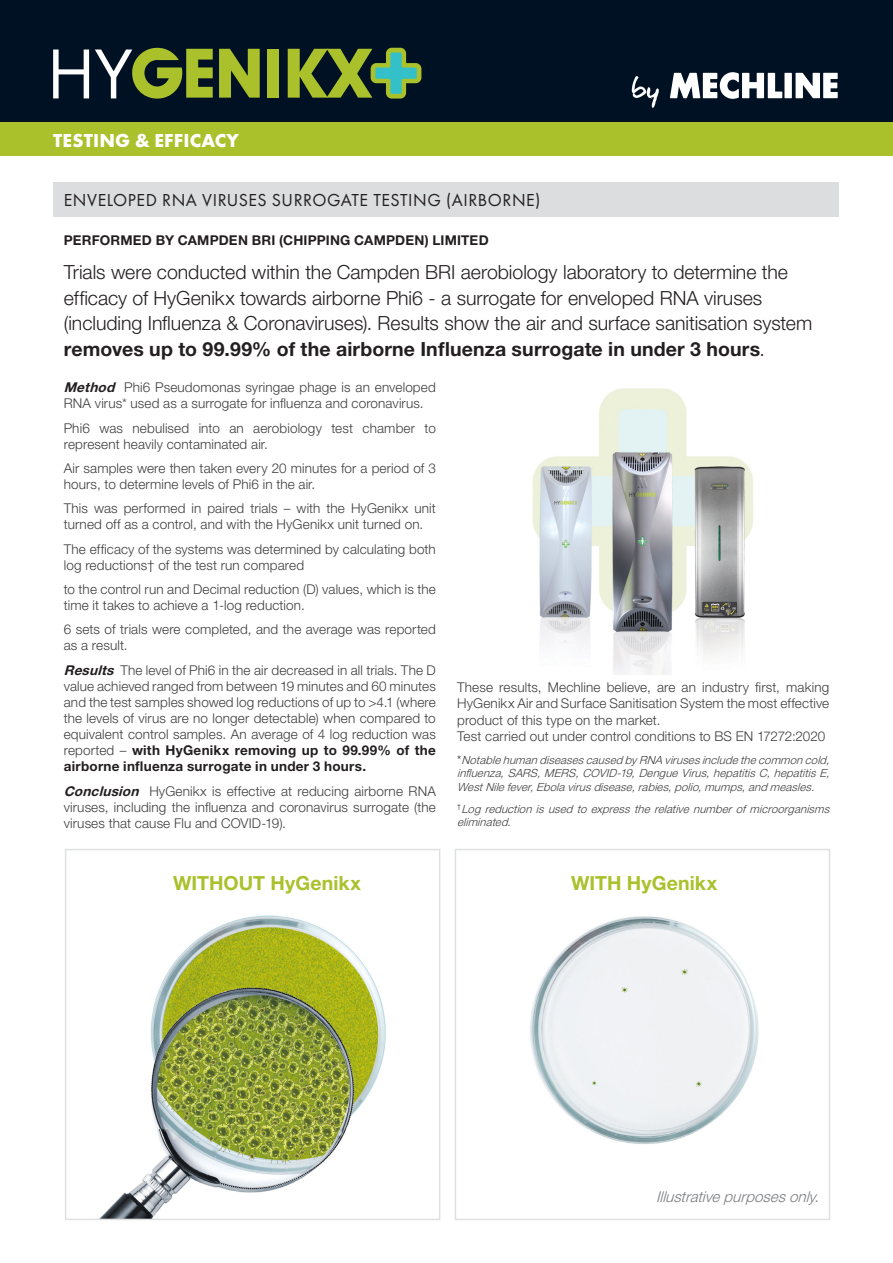
<style>
.page{position:relative;width:893px;height:1263px;background:#fff}
.page>*{position:absolute;margin:0;border:0;box-sizing:border-box;transform-origin:0 0}
.Lv4_Subheadings__green{font:300 19.5px/25.5px "Helvetica Neue LT Pro";color:#231f20}
.Lv4_Subheadings__green-2{font:700 19.5px "Helvetica Neue LT Pro";letter-spacing:.005em;color:#aac12c}
.t1{font:700 19.5px "Futura PT";letter-spacing:.01em;color:#fff}
.Lv4_Subheadings__green-3{font:18px "Futura PT";letter-spacing:.03em;color:#231f20}
.Lv4_Subheadings__green-4{font:italic 300 15px "Helvetica Neue LT Pro";color:#7a7c7f}
.Lv4_Subheadings__green-5{font:300 13.5px/16.2px "Helvetica Neue LT Pro";letter-spacing:.01em;color:#3e3e3f}
.Lv4_Subheadings__green-6{font:700 13.5px "Helvetica Neue LT Pro";letter-spacing:.015em;color:#231f20}
.Lv4_Subheadings__green-7{font:italic 300 11.25px/13.5px "Helvetica Neue LT Pro";color:#3e3e3f;text-align:justify}
.s1{font-weight:700}
.s2{font-weight:700;font-style:italic;color:#231f20}
.s3{font-weight:700;color:#231f20}
.s4{font-style:normal;font-size:12px;color:#231f20}
</style>
<div class="page">
<img style="left:532px;top:388px;width:221px;height:286px">
<div style="left:53px;top:183px;width:786px;height:34px;background:#dcdddf"></div>
<div style="left:0;top:0;width:893px;height:153px;background:#001123"></div>
<div style="left:0;top:122px;width:893px;height:34px;background:#aac12c"></div>
<svg style="left:632px;top:76px;width:27px;height:32px"></svg>
<svg style="left:670px;top:72px;width:112px;height:27px"></svg>
<div style="left:784px;top:73px;width:8px;height:25px;background:#fff"></div>
<svg style="left:796px;top:73px;width:42px;height:25px"></svg>
<svg style="left:219px;top:49px;width:41px;height:49px"></svg>
<div style="left:267px;top:49px;width:12px;height:49px;background:#aac12c"></div>
<svg style="left:53px;top:50px;width:36px;height:48px"></svg>
<svg style="left:95px;top:48px;width:118px;height:51px"></svg>
<svg style="left:288px;top:48px;width:133px;height:51px"></svg>
<img style="left:101px;top:915px;width:285px;height:302px">
<div style="left:65px;top:849px;width:375px;height:371px;border:2px solid #dfe0e2"></div>
<img style="left:530px;top:916px;width:229px;height:228px">
<div style="left:455px;top:849px;width:375px;height:371px;border:2px solid #dfe0e2"></div>
<p class="t1" style="left:53px;top:127px;width:187px">TESTING &amp; EFFICACY</p>
<p class="Lv4_Subheadings__green-3" style="left:64px;top:189px;width:478px">ENVELOPED RNA VIRUSES SURROGATE TESTING (AIRBORNE)</p>
<p class="Lv4_Subheadings__green-6" style="left:64px;top:232px;width:426px">PERFORMED BY CAMPDEN BRI (CHIPPING CAMPDEN) LIMITED</p>
<p class="Lv4_Subheadings__green" style="left:64px;top:259px;width:750px">Trials were conducted within the Campden BRI aerobiology laboratory to determine the efficacy of HyGenikx towards airborne Phi6 - a surrogate for enveloped RNA viruses (including Influenza &amp; Coronaviruses). Results show the air and surface sanitisation system <span class="s1">removes up to 99.99% of the airborne Influenza surrogate in under 3 hours</span>.</p>
<p class="Lv4_Subheadings__green-5" style="left:64px;top:379px;width:374px"><span class="s2">Method</span> Phi6 Pseudomonas syringae phage is an enveloped<br>RNA virus* used as a surrogate for influenza and coronavirus.</p>
<p class="Lv4_Subheadings__green-5" style="left:64px;top:419px;width:374px">Phi6 was nebulised into an aerobiology test chamber to represent heavily contaminated air.</p>
<p class="Lv4_Subheadings__green-5" style="left:64px;top:460px;width:374px">Air samples were then taken every 20 minutes for a period of 3 hours, to determine levels of Phi6 in the air.</p>
<p class="Lv4_Subheadings__green-5" style="left:64px;top:500px;width:374px">This was performed in paired trials – with the HyGenikx unit turned off as a control, and with the HyGenikx unit turned on.</p>
<p class="Lv4_Subheadings__green-5" style="left:64px;top:540px;width:374px">The efficacy of the systems was determined by calculating both log reductions† of the test run compared</p>
<p class="Lv4_Subheadings__green-5" style="left:64px;top:581px;width:374px">to the control run and Decimal reduction (D) values, which is the time it takes to achieve a 1-log reduction.</p>
<p class="Lv4_Subheadings__green-5" style="left:64px;top:621px;width:374px">6 sets of trials were completed, and the average was reported as a result.</p>
<p class="Lv4_Subheadings__green-5" style="left:64px;top:661px;width:374px;text-align:justify"><span class="s2">Results</span> The level of Phi6 in the air decreased in all trials. The D value achieved ranged from between 19 minutes and 60 minutes and the test samples showed log reductions of up to &gt;4.1 (where the levels of virus are no longer detectable) when compared to equivalent control samples. An average of 4 log reduction was reported – <span class="s3">with HyGenikx removing up to 99.99% of the airborne influenza surrogate in under 3 hours.</span></p>
<p class="Lv4_Subheadings__green-5" style="left:64px;top:782px;width:374px;text-align:justify"><span class="s2">Conclusion</span> HyGenikx is effective at reducing airborne RNA viruses, including the influenza and coronavirus surrogate (the viruses that cause Flu and COVID-19).</p>
<p class="Lv4_Subheadings__green-5" style="left:457px;top:679px;width:374px;text-align:justify">These results, Mechline believe, are an industry first, making HyGenikx Air and Surface Sanitisation System the most effective product of this type on the market.</p>
<p class="Lv4_Subheadings__green-5" style="left:457px;top:727px;width:370px">Test carried out under control conditions to BS EN 17272:2020</p>
<p class="Lv4_Subheadings__green-7" style="left:457px;top:753px;width:377px"><span class="s4">*</span> Notablehumandiseasescausedby RNA virusesincludethecommoncold, influenza,SARS,MERS,COVID-19,DengueVirus,hepatitisC,hepatitisE, WestNilefever,Ebolavirusdisease,rabies,polio,mumps,andmeasles.</p>
<p class="Lv4_Subheadings__green-7" style="left:457px;top:802px;width:377px"><sup>†</sup> Log reduction is used to express the relative number of microorganisms eliminated.</p>
<p class="Lv4_Subheadings__green-2" style="left:173px;top:871px;width:189px">WITHOUT HyGenikx</p>
<p class="Lv4_Subheadings__green-2" style="left:571px;top:871px;width:148px">WITH HyGenikx</p>
<p class="Lv4_Subheadings__green-4" style="left:656px;top:1187px;width:169px">Illustrativepurposesonly.</p>
</div>
